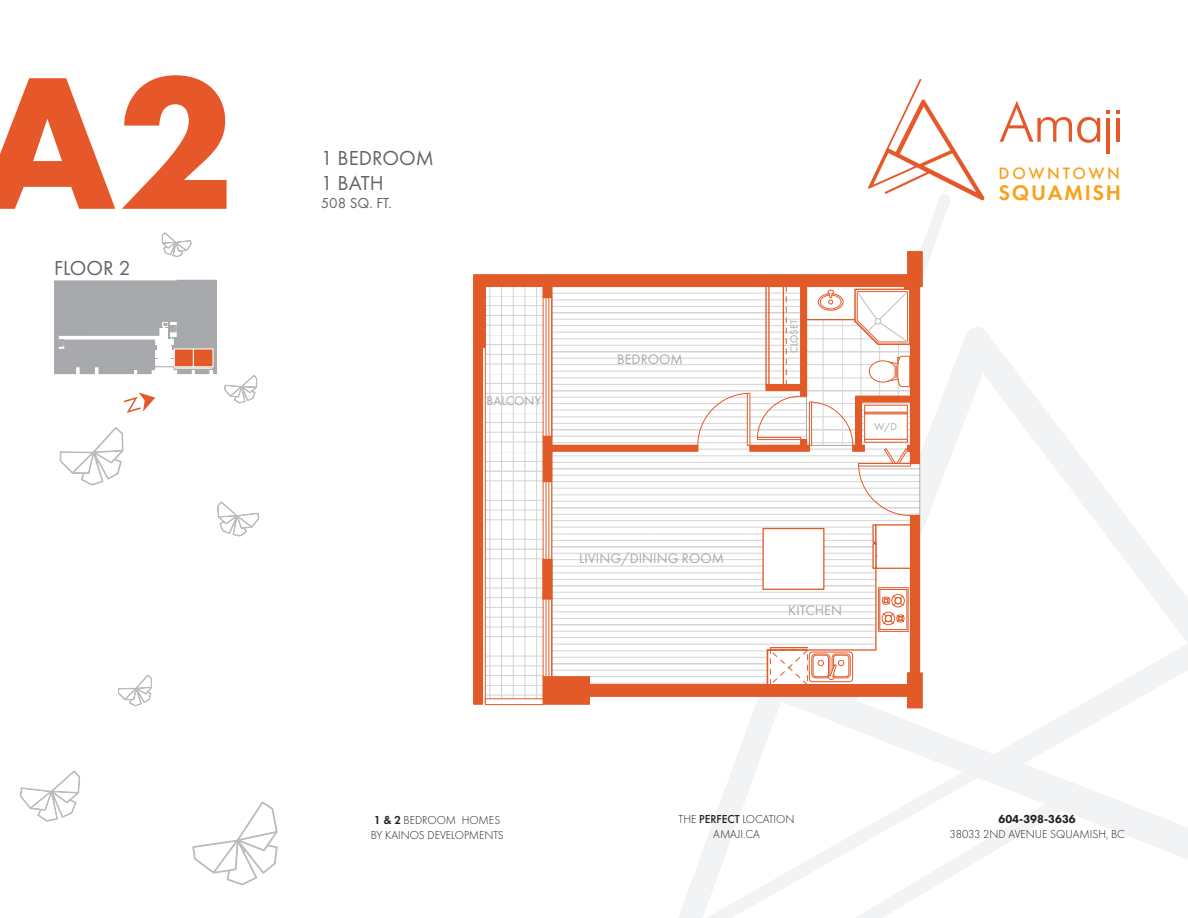
<style>
.page{position:relative;width:1188px;height:918px;background:#fff}
.page>*{position:absolute;margin:0;border:0;box-sizing:border-box;transform-origin:0 0}
.t1{font:700 195.9px "Futura PT";color:#e65829}
.t2{font:600 21.9px "Futura PT";letter-spacing:.075em;color:#f9a11b}
.t3{font:21px/25.2px "Futura PT";color:#636466}
.t4{font:500 17.1px "Futura PT";letter-spacing:.16em;color:#f9a11b}
.t5{font:15px "Futura PT";color:#636466}
.t6{font:14.25px "Futura PT";color:#a7a9ac}
.t7{font:13.05px "Futura PT";color:#a7a9ac}
.t8{font:300 12px/14.4px "Futura PT";color:#231f20;scale:.96 1}
.t9{font:800 12px "Futura PT";color:#231f20;scale:.96 1}
.t10{font:10.35px "Futura PT";color:#a7a9ac}
.s1{font-weight:500}
.s2{font-weight:600}
</style>
<div class="page">
<svg style="left:217px;top:501px;width:42px;height:36px"></svg>
<svg style="left:224px;top:375px;width:33px;height:28px"></svg>
<svg style="left:162px;top:232px;width:29px;height:25px"></svg>
<svg style="left:60px;top:427px;width:63px;height:59px"></svg>
<svg style="left:118px;top:674px;width:34px;height:32px"></svg>
<svg style="left:868px;top:79px;width:114px;height:114px"></svg>
<svg style="left:1000px;top:101px;width:100px;height:42px"></svg>
<hr style="left:1107px;top:118px;width:3px;height:36px;background:#e65829">
<hr style="left:1116px;top:118px;width:4px;height:24px;background:#e65829">
<svg style="left:1116px;top:110px;width:4px;height:3px"></svg>
<svg style="left:679px;top:193px;width:509px;height:725px"></svg>
<svg style="left:192px;top:801px;width:86px;height:84px"></svg>
<svg style="left:20px;top:770px;width:60px;height:52px"></svg>
<svg style="left:54px;top:280px;width:163px;height:94px"></svg>
<div style="left:174px;top:367px;width:38px;height:3px;border:1px solid #a7a9ac"></div>
<div style="left:174px;top:349px;width:19px;height:18px;background:#e25a28"></div>
<div style="left:193px;top:349px;width:20px;height:18px;background:#e25a28"></div>
<svg style="left:473px;top:250px;width:450px;height:455px"></svg>
<svg style="left:542px;top:514px;width:381px;height:195px"></svg>
<hr style="left:873px;top:525px;width:3px;height:17px;background:#fff">
<div style="left:872px;top:524px;width:5px;height:19px;border:1px solid #e25a28"></div>
<div style="left:876px;top:525px;width:35px;height:43px;background:#fff"></div>
<div style="left:875px;top:524px;width:36px;height:45px;border:1px solid #e25a28"></div>
<hr style="left:873px;top:544px;width:3px;height:24px;background:#fff">
<div style="left:872px;top:543px;width:5px;height:26px;border:1px solid #e25a28"></div>
<div style="left:763px;top:529px;width:61px;height:60px;background:#fff"></div>
<div style="left:762px;top:528px;width:63px;height:62px;border:1px solid #e25a28"></div>
<hr style="left:543px;top:599px;width:1px;height:78px;background:#e25a28">
<hr style="left:551px;top:599px;width:1px;height:78px;background:#e25a28">
<hr style="left:549px;top:599px;width:1px;height:78px;background:#e25a28">
<hr style="left:546px;top:599px;width:1px;height:78px;background:#e25a28">
<svg style="left:766px;top:567px;width:146px;height:119px"></svg>
<div style="left:543px;top:560px;width:9px;height:39px;background:#e25a28"></div>
<div style="left:542px;top:559px;width:10px;height:40px;border:1px solid #e25a28"></div>
<svg style="left:542px;top:285px;width:369px;height:231px"></svg>
<div style="left:485px;top:699px;width:58px;height:6px;background:#fff"></div>
<div style="left:485px;top:698px;width:58px;height:7px;border:1px solid #e25a28"></div>
<svg style="left:124px;top:392px;width:31px;height:21px"></svg>
<p class="t1" style="left:-22px;top:17px;width:258px">A2</p>
<p class="t3" style="left:54px;top:255px;width:78px">FLOOR 2</p>
<p class="t3" style="left:321px;top:146px;width:115px">1 BEDROOM<br>1 BATH</p>
<p class="t5" style="left:321px;top:195px;width:73px">508 SQ. FT.</p>
<p class="t7" style="left:487px;top:393px;width:56px">BALCONY</p>
<p class="t6" style="left:617px;top:351px;width:67px">BEDROOM</p>
<p class="t6" style="left:579px;top:550px;width:146px">LIVING/DINING ROOM</p>
<p class="t10" style="left:788px;top:353px;width:35px;rotate:-90deg">CLOSET</p>
<p class="t10" style="left:875px;top:420px;width:24px">W/D</p>
<p class="t6" style="left:788px;top:602px;width:55px">KITCHEN</p>
<h3 class="t4" style="left:999px;top:163px;width:123px">DOWNTOWN</h3>
<h2 class="t2" style="left:999px;top:179px;width:124px">SQUAMISH</h2>
<p class="t8" style="left:679px;top:812px;width:122px;text-align:center">THE <span class="s1">PERFECT</span> LOCATION<br>AMAJI.CA</p>
<p class="t8" style="left:371px;top:813px;width:140px"><span class="s2">1 &amp; 2</span> BEDROOM HOMES<br>BY KAINOS DEVELOPMENTS</p>
<p class="t9" style="left:998px;top:812px;width:82px">604-398-3636</p>
<p class="t8" style="left:949px;top:827px;width:184px">38033 2ND AVENUE SQUAMISH, BC</p>
</div>
